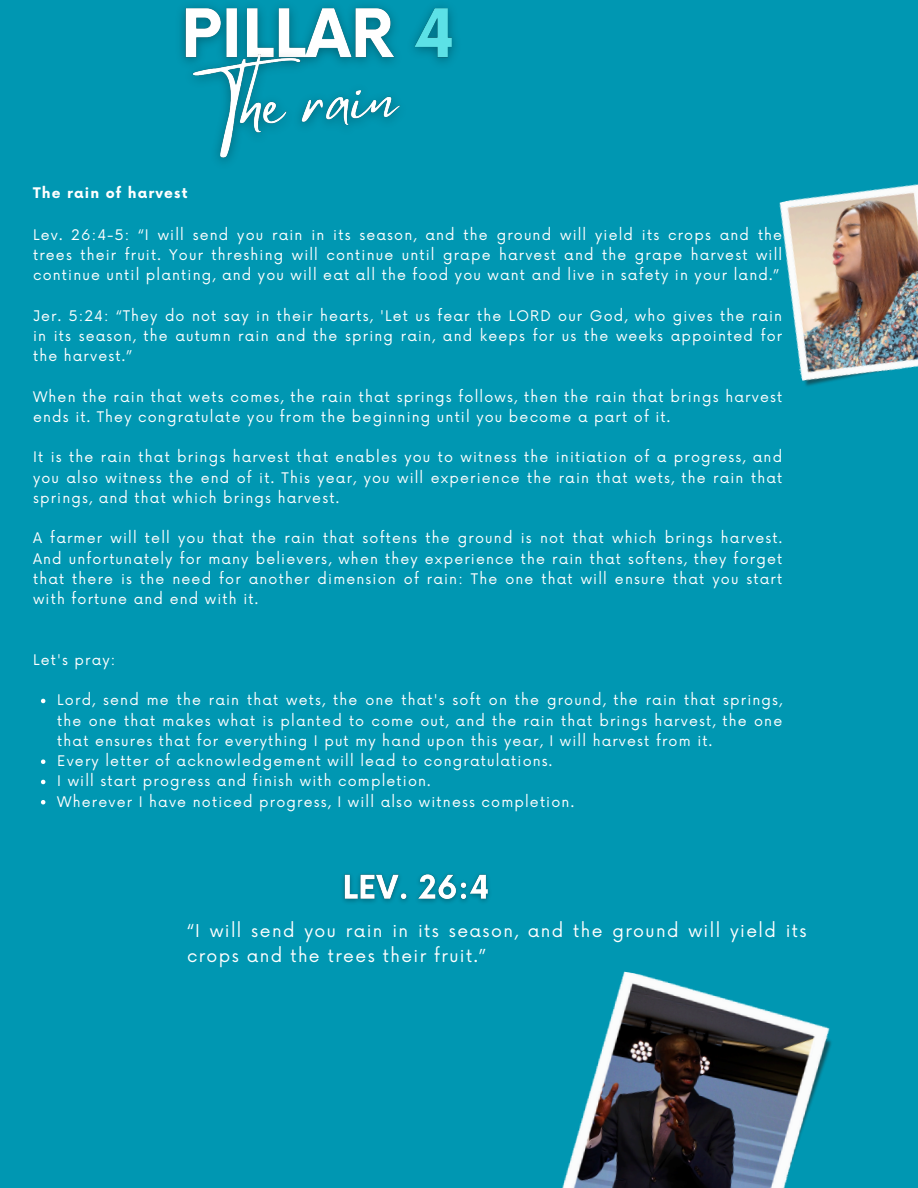
<style>
.page{position:relative;width:918px;height:1188px;background:#0097b2}
.page>*{position:absolute;margin:0;border:0;box-sizing:border-box;transform-origin:0 0}
.t1{font:17.25px/24.8px "Now";letter-spacing:.08em;color:#fff}
.t2{font:14.25px/20.2px "Now";letter-spacing:.08em;color:#fff;text-align:justify}
.t3{font:700 14.25px "Now";letter-spacing:.08em;color:#fff}
</style>
<div class="page">
<img style="left:779px;top:184px;width:139px;height:202px">
<svg style="left:41px;top:699px;width:4px;height:4px"></svg>
<svg style="left:41px;top:759px;width:4px;height:5px"></svg>
<svg style="left:41px;top:780px;width:4px;height:4px"></svg>
<svg style="left:41px;top:800px;width:4px;height:4px"></svg>
<img style="left:181px;top:6px;width:274px;height:57px">
<img style="left:181px;top:32px;width:239px;height:130px">
<img style="left:562px;top:971px;width:269px;height:217px">
<img style="left:342px;top:874px;width:148px;height:29px">
<p class="t3" style="left:33px;top:185px;width:156px">The rain of harvest</p>
<p class="t2" style="left:33px;top:225px;width:751px">Lev. 26:4-5: “I will send you rain in its season, and the ground will yield its crops and the trees their fruit. Your threshing will continue until grape harvest and the grape harvest will continue until planting, and you will eat all the food you want and live in safety in your land.”</p>
<p class="t2" style="left:33px;top:306px;width:751px">Jer. 5:24: “They do not say in their hearts, 'Let us fear the LORD our God, who gives the rain in its season, the autumn rain and the spring rain, and keeps for us the weeks appointed for the harvest.”</p>
<p class="t2" style="left:33px;top:387px;width:751px">When the rain that wets comes, the rain that springs follows, then the rain that brings harvest ends it. They congratulate you from the beginning until you become a part of it.</p>
<p class="t2" style="left:33px;top:448px;width:751px">It is the rain that brings harvest that enables you to witness the initiation of a progress, and you also witness the end of it. This year, you will experience the rain that wets, the rain that springs, and that which brings harvest.</p>
<p class="t2" style="left:33px;top:529px;width:751px">A farmer will tell you that the rain that softens the ground is not that which brings harvest.<br>And unfortunately for many believers, when they experience the rain that softens, they forget that there is the need for another dimension of rain: The one that will ensure that you start with fortune and end with it.</p>
<p class="t2" style="left:33px;top:650px;width:84px">Let's pray:</p>
<p class="t2" style="left:57px;top:691px;width:726px">Lord, send me the rain that wets, the one that's soft on the ground, the rain that springs, the one that makes what is planted to come out, and the rain that brings harvest, the one that ensures that for everything I put my hand upon this year, I will harvest from it.</p>
<p class="t2" style="left:57px;top:752px;width:497px">Every letter of acknowledgement will lead to congratulations.</p>
<p class="t2" style="left:57px;top:772px;width:375px">I will start progress and finish with completion.</p>
<p class="t2" style="left:57px;top:792px;width:518px">Wherever I have noticed progress, I will also witness completion.</p>
<p class="t1" style="left:187px;top:920px;width:621px">“I will send you rain in its season, and the ground will yield its crops and the trees their fruit.”</p>
</div>
